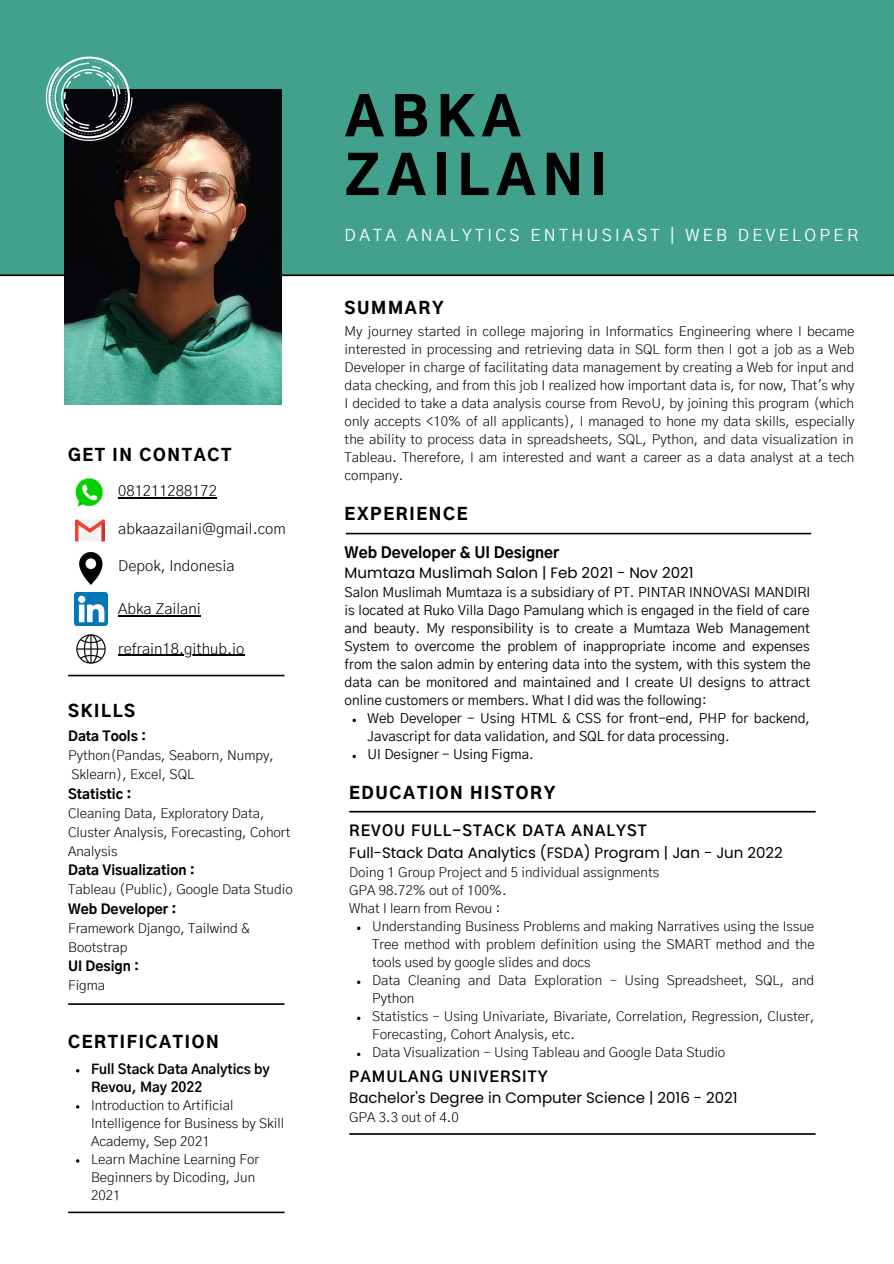
<style>
.page{position:relative;width:894px;height:1264px;background:#fff}
.page>*{position:absolute;margin:0;border:0;box-sizing:border-box;transform-origin:0 0}
.t1{font:900 52.95px "Gothic A1";letter-spacing:.14em;color:#000}
.t2{font:900 16.5px "Gothic A1";letter-spacing:.1em;color:#000}
.t3{font:16.5px "Gothic A1";letter-spacing:.205em;color:#fff}
.t4{font:15px "Poppins";color:#000}
.t5{font:300 15px "Gothic A1";color:#000}
.t6{font:700 15px "Gothic A1";letter-spacing:.07em;color:#000}
.t7{font:800 15px "Gothic A1";color:#000}
.t8{font:300 13.5px/18px "Gothic A1";color:#000}
.t9{font:13.5px/18px "Gothic A1";color:#000}
.t10{font:800 13.5px "Gothic A1";color:#000}
.t11{font:700 13.5px/18px "Gothic A1";color:#000}
</style>
<div class="page">
<div style="left:0;top:0;width:893px;height:275px;background:#41a18c"></div>
<svg style="left:349px;top:810px;width:466px;height:2px"></svg>
<svg style="left:0;top:274px;width:893px;height:2px"></svg>
<img style="left:65px;top:89px;width:216px;height:316px">
<svg style="left:68px;top:674px;width:216px;height:2px"></svg>
<svg style="left:349px;top:1133px;width:466px;height:1px"></svg>
<svg style="left:46px;top:57px;width:87px;height:84px"></svg>
<svg style="left:346px;top:533px;width:464px;height:1px"></svg>
<svg style="left:68px;top:1003px;width:216px;height:1px"></svg>
<svg style="left:68px;top:1211px;width:216px;height:2px"></svg>
<img style="left:75px;top:478px;width:28px;height:29px">
<img style="left:76px;top:519px;width:28px;height:23px">
<img style="left:79px;top:553px;width:24px;height:31px">
<img style="left:75px;top:592px;width:32px;height:33px">
<img style="left:76px;top:634px;width:30px;height:30px">
<svg style="left:352px;top:718px;width:4px;height:4px"></svg>
<svg style="left:352px;top:754px;width:4px;height:4px"></svg>
<hr style="left:118px;top:497px;width:99px;height:1px;background:#000">
<hr style="left:118px;top:615px;width:83px;height:1px;background:#000">
<hr style="left:118px;top:655px;width:126px;height:1px;background:#000">
<p class="t2" style="left:68px;top:447px;width:165px">GET IN CONTACT</p>
<p class="t5" style="left:118px;top:484px;width:100px">081211288172</p>
<p class="t5" style="left:118px;top:522px;width:169px">abkaazailani@gmail.com</p>
<p class="t5" style="left:118px;top:559px;width:118px">Depok, Indonesia</p>
<p class="t5" style="left:118px;top:602px;width:84px">Abka Zailani</p>
<p class="t5" style="left:118px;top:641px;width:127px">refrain18.github.io</p>
<p class="t2" style="left:68px;top:703px;width:68px">SKILLS</p>
<p class="t10" style="left:68px;top:730px;width:80px">Data Tools :</p>
<p class="t8" style="left:68px;top:746px;width:207px;line-height:19.2px">Python(Pandas, Seaborn, Numpy,<br>Sklearn), Excel, SQL</p>
<p class="t10" style="left:68px;top:787px;width:65px">Statistic :</p>
<p class="t8" style="left:68px;top:804px;width:224px;line-height:19.2px">Cleaning Data, Exploratory Data,<br>Cluster Analysis, Forecasting, Cohort<br>Analysis</p>
<p class="t10" style="left:68px;top:864px;width:128px">Data Visualization :</p>
<p class="t8" style="left:68px;top:881px;width:226px">Tableau (Public), Google Data Studio</p>
<p class="t10" style="left:68px;top:902px;width:110px">Web Developer :</p>
<p class="t8" style="left:68px;top:919px;width:183px;line-height:19.2px">Framework Django, Tailwind &amp;<br>Bootstrap</p>
<p class="t10" style="left:68px;top:960px;width:73px">UI Design :</p>
<p class="t8" style="left:68px;top:977px;width:39px">Figma</p>
<p class="t2" style="left:68px;top:1034px;width:152px">CERTIFICATION</p>
<p class="t11" style="left:91px;top:1060px;width:180px">Full Stack Data Analytics by<br>Revou, May 2022</p>
<p class="t8" style="left:91px;top:1096px;width:194px">Introduction to Artificial<br>Intelligence for Business by Skill<br>Academy, Sep 2021</p>
<p class="t8" style="left:91px;top:1150px;width:170px">Learn Machine Learning For<br>Beginners by Dicoding, Jun<br>2021</p>
<p class="t1" style="left:345px;top:94px;width:177px">ABKA</p>
<p class="t1" style="left:345px;top:153px;width:263px">ZAILANI</p>
<p class="t3" style="left:344px;top:228px;width:514px">DATA ANALYTICS ENTHUSIAST | WEB DEVELOPER</p>
<p class="t2" style="left:344px;top:301px;width:101px">SUMMARY</p>
<p class="t8" style="left:344px;top:323px;width:511px;text-align:justify">My journey started in college majoring in Informatics Engineering where I became interested in processing and retrieving data in SQL form then I got a job as a Web Developer in charge of facilitating data management by creating a Web for input and data checking, and from this job I realized how important data is, for now, That's why I decided to take a data analysis course from RevoU, by joining this program (which only accepts &lt;10% of all applicants), I managed to hone my data skills, especially the ability to process data in spreadsheets, SQL, Python, and data visualization in Tableau. Therefore, I am interested and want a career as a data analyst at a tech company.</p>
<p class="t2" style="left:344px;top:507px;width:124px">EXPERIENCE</p>
<p class="t7" style="left:344px;top:545px;width:216px">Web Developer &amp; UI Designer</p>
<p class="t4" style="left:344px;top:562px;width:350px">Mumtaza Muslimah Salon | Feb 2021 - Nov 2021</p>
<p class="t9" style="left:344px;top:584px;width:467px;text-align:justify">Salon Muslimah Mumtaza is a subsidiary of PT. PINTAR INNOVASI MANDIRI is located at Ruko Villa Dago Pamulang which is engaged in the field of care and beauty. My responsibility is to create a Mumtaza Web Management System to overcome the problem of inappropriate income and expenses from the salon admin by entering data into the system, with this system the data can be monitored and maintained and I create UI designs to attract online customers or members. What I did was the following:</p>
<p class="t9" style="left:367px;top:710px;width:444px">Web Developer - Using HTML &amp; CSS for front-end, PHP for backend,<br>Javascript for data validation, and SQL for data processing.</p>
<p class="t9" style="left:367px;top:746px;width:167px">UI Designer - Using Figma.</p>
<p class="t2" style="left:349px;top:785px;width:208px">EDUCATION HISTORY</p>
<p class="t6" style="left:349px;top:824px;width:299px">REVOU FULL-STACK DATA ANALYST</p>
<p class="t4" style="left:349px;top:842px;width:435px">Full-Stack Data Analytics (FSDA) Program | Jan - Jun 2022</p>
<p class="t8" style="left:349px;top:864px;width:311px">Doing 1 Group Project and 5 individual assignments</p>
<p class="t8" style="left:349px;top:882px;width:159px">GPA 98.72% out of 100%.</p>
<p class="t8" style="left:349px;top:900px;width:152px">What I learn from Revou :</p>
<p class="t8" style="left:372px;top:918px;width:444px;text-align:justify">Understanding Business Problems and making Narratives using the Issue Tree method with problem definition using the SMART method and the tools used by google slides and docs</p>
<p class="t8" style="left:372px;top:972px;width:443px">Data Cleaning and Data Exploration - Using Spreadsheet, SQL, and<br>Python</p>
<p class="t8" style="left:372px;top:1008px;width:444px">Statistics - Using Univariate, Bivariate, Correlation, Regression, Cluster,<br>Forecasting, Cohort Analysis, etc.</p>
<p class="t8" style="left:372px;top:1044px;width:354px">Data Visualization - Using Tableau and Google Data Studio</p>
<p class="t6" style="left:349px;top:1070px;width:200px">PAMULANG UNIVERSITY</p>
<p class="t4" style="left:349px;top:1086px;width:390px">Bachelor's Degree in Computer Science | 2016 - 2021</p>
<p class="t8" style="left:349px;top:1108px;width:111px">GPA 3.3 out of 4.0</p>
</div>
